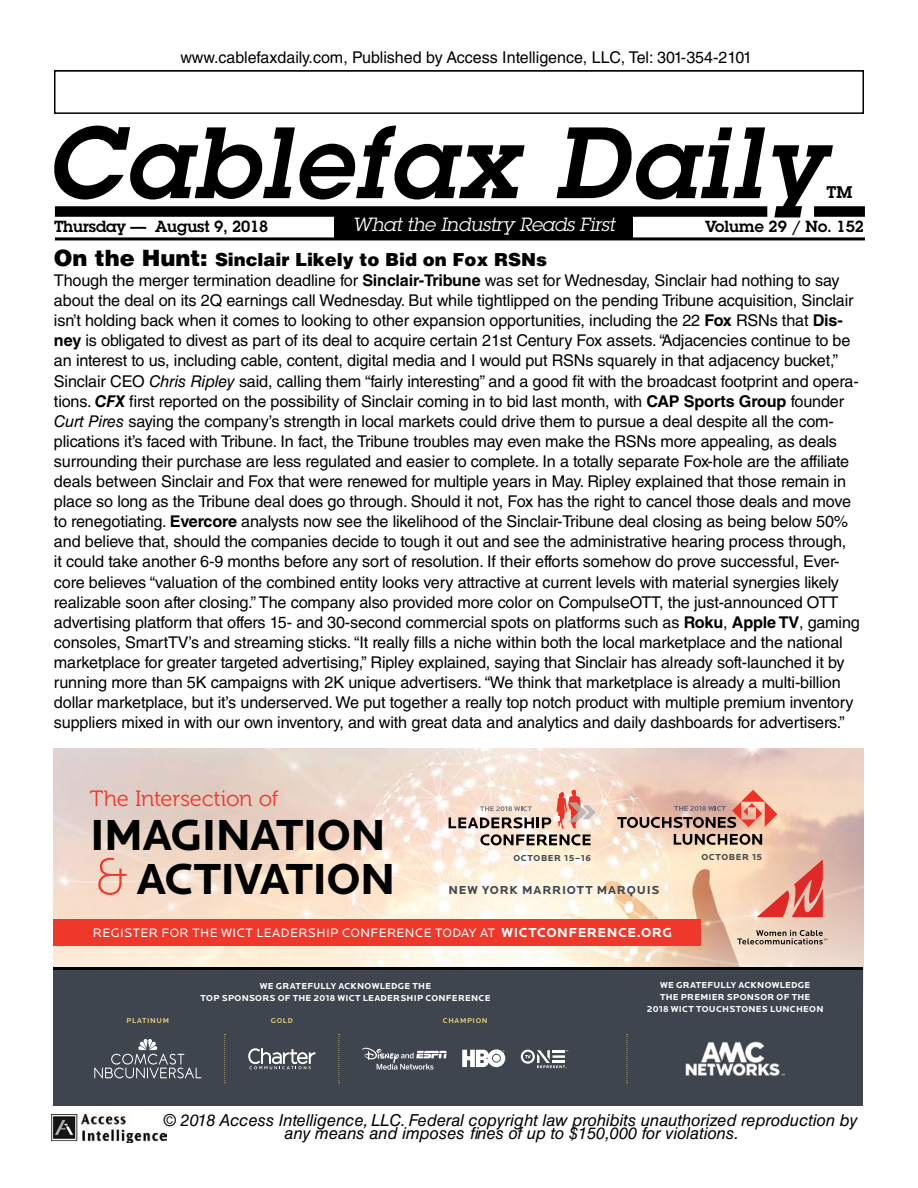
<style>
.page{position:relative;width:918px;height:1188px;background:#fff}
.page>*{position:absolute;margin:0;border:0;box-sizing:border-box;transform-origin:0 0}
.t1{font:italic 600 99px "Lubalin Graph Std";letter-spacing:.03em;color:#000}
.t2{font:700 45.15px/44.1px "Locator";letter-spacing:-.03em;color:#000}
.t3{font:22.05px "Museo 300";letter-spacing:-.01em;color:#ef3829}
.t4{font:italic 18.75px "Lubalin Graph Std";letter-spacing:-.01em;color:#fff}
.t5{font:900 18px "Helvetica LT Std";letter-spacing:-.005em;color:#000}
.t6{font:italic 16.5px/13.5px "Helvetica LT Std";color:#000;text-align:center}
.t7{font:600 16.5px "Lubalin Graph Std";color:#000}
.t8{font:16.2px/20.1px "Helvetica LT Std";letter-spacing:-.01em;color:#000}
.t9{font:600 15.75px "Lubalin Graph Std";letter-spacing:-.01em;color:#000}
.t10{font:12.75px "Locator";letter-spacing:.035em;color:#fff}
.t11{font:700 12px "Locator";letter-spacing:.065em;color:#3f454f}
.t12{font:700 9px/12px "Locator";letter-spacing:.025em;color:#fff;text-align:center}
.t13{font:700 9px "Locator";letter-spacing:.07em;color:#3f454f}
.t14{font:500 7.35px "Locator";letter-spacing:.09em;color:#ead57d}
.s1{font-size:22.5px}
.s2{font-weight:700}
.s3{font-style:italic}
.s4{font-weight:700;font-style:italic}
.s5{font-family:"Museo 100";font-weight:400;font-size:51.45px;color:#ef3829}
.s6{font-weight:700;font-size:13.5px}
</style>
<div class="page">
<div style="left:55px;top:206px;width:712px;height:11px;background:#000"></div>
<div style="left:814px;top:206px;width:51px;height:11px;background:#000"></div>
<div style="left:334px;top:212px;width:299px;height:26px;background:#000"></div>
<hr style="left:55px;top:237px;width:810px;height:3px;background:#000">
<img style="left:52px;top:1114px;width:115px;height:29px">
<div style="left:54px;top:70px;width:810px;height:44px;border:2px solid #000"></div>
<img style="left:53px;top:749px;width:810px;height:218px">
<div style="left:53px;top:969px;width:810px;height:136px;background:#3f454f"></div>
<hr style="left:53px;top:967px;width:810px;height:2px;background:#000">
<svg style="left:757px;top:859px;width:66px;height:58px;background:#e78e7e"></svg>
<svg style="left:737px;top:930px;width:90px;height:14px"></svg>
<div style="left:53px;top:919px;width:648px;height:27px;background:#ef3829"></div>
<svg style="left:674px;top:834px;width:88px;height:11px"></svg>
<svg style="left:617px;top:790px;width:160px;height:38px;background:#ce9e8e"></svg>
<svg style="left:449px;top:790px;width:147px;height:55px;background:#d3baad"></svg>
<img style="left:686px;top:1042px;width:99px;height:34px">
<svg style="left:626px;top:1034px;width:2px;height:49px"></svg>
<svg style="left:94px;top:1039px;width:107px;height:39px"></svg>
<svg style="left:462px;top:1049px;width:43px;height:18px"></svg>
<svg style="left:521px;top:1050px;width:47px;height:18px"></svg>
<svg style="left:362px;top:1048px;width:85px;height:22px"></svg>
<svg style="left:248px;top:1048px;width:67px;height:21px"></svg>
<svg style="left:224px;top:1034px;width:2px;height:49px"></svg>
<svg style="left:338px;top:1034px;width:2px;height:49px"></svg>
<p class="t8" style="left:180px;top:47px;width:573px">www.cablefaxdaily.com, Published by Access Intelligence, LLC, Tel: 301-354-2101</p>
<h1 class="t1" style="left:46px;top:97px;width:779px">Cablefax Daily</h1>
<p class="t7" style="left:827px;top:181px;width:27px">TM</p>
<p class="t4" style="left:352px;top:213px;width:264px">What the Industry Reads First</p>
<p class="t9" style="left:54px;top:216px;width:216px">Thursday — August 9, 2018</p>
<p class="t9" style="left:705px;top:216px;width:160px">Volume 29 / No. 152</p>
<p class="t5" style="left:54px;top:248px;width:495px"><span class="s1">On the Hunt:</span> Sinclair Likely to Bid on Fox RSNs</p>
<p class="t8" style="left:54px;top:270px;width:807px">Though the merger termination deadline for <span class="s2">Sinclair-Tribune</span> was set for Wednesday, Sinclair had nothing to say about the deal on its 2Q earnings call Wednesday. But while tightlipped on the pending Tribune acquisition, Sinclair isn’t holding back when it comes to looking to other expansion opportunities, including the 22 <span class="s2">Fox</span> RSNs that <span class="s2">Dis&shy;ney</span> is obligated to divest as part of its deal to acquire certain 21st Century Fox assets. “Adjacencies continue to be an interest to us, including cable, content, digital media and I would put RSNs squarely in that adjacency bucket,” Sinclair CEO <span class="s3">Chris Ripley</span> said, calling them “fairly interesting” and a good fit with the broadcast footprint and opera&shy;tions. <span class="s4">CFX</span> first reported on the possibility of Sinclair coming in to bid last month, with <span class="s2">CAP Sports Group</span> founder <span class="s3">Curt Pires</span> saying the company’s strength in local markets could drive them to pursue a deal despite all the com&shy;plications it’s faced with Tribune. In fact, the Tribune troubles may even make the RSNs more appealing, as deals surrounding their purchase are less regulated and easier to complete. In a totally separate Fox-hole are the affiliate deals between Sinclair and Fox that were renewed for multiple years in May. Ripley explained that those remain in place so long as the Tribune deal does go through. Should it not, Fox has the right to cancel those deals and move to renegotiating. <span class="s2">Evercore</span> analysts now see the likelihood of the Sinclair-Tribune deal closing as being below 50% and believe that, should the companies decide to tough it out and see the administrative hearing process through,<br>it could take another 6-9 months before any sort of resolution. If their efforts somehow do prove successful, Ever&shy;core believes “valuation of the combined entity looks very attractive at current levels with material synergies likely realizable soon after closing.” The company also provided more color on CompulseOTT, the just-announced OTT advertising platform that offers 15- and 30-second commercial spots on platforms such as <span class="s2">Roku</span>, <span class="s2">Apple TV</span>, gaming consoles, SmartTV’s and streaming sticks. “It really fills a niche within both the local marketplace and the national marketplace for greater targeted advertising,” Ripley explained, saying that Sinclair has already soft-launched it by running more than 5K campaigns with 2K unique advertisers. “We think that marketplace is already a multi-billion dollar marketplace, but it’s underserved. We put together a really top notch product with multiple premium inventory suppliers mixed in with our own inventory, and with great data and analytics and daily dashboards for advertisers.”</p>
<h3 class="t3" style="left:90px;top:787px;width:190px">The Intersection of</h3>
<h2 class="t2" style="left:90px;top:814px;width:308px">IMAGINATION <span class="s5">&amp;</span> ACTIVATION</h2>
<p class="t13" style="left:513px;top:852px;width:79px">OCTOBER 15–16</p>
<p class="t13" style="left:701px;top:852px;width:63px">OCTOBER 15</p>
<p class="t11" style="left:449px;top:883px;width:212px">NEW YORK MARRIOTT MARQUIS</p>
<p class="t10" style="left:93px;top:926px;width:581px">REGISTER FOR THE WICT LEADERSHIP CONFERENCE TODAY AT <span class="s6">WICTCONFERENCE.ORG</span></p>
<p class="t12" style="left:201px;top:980px;width:291px">WE GRATEFULLY ACKNOWLEDGE THE<br>TOP SPONSORS OF THE 2018 WICT LEADERSHIP CONFERENCE</p>
<p class="t12" style="left:647px;top:980px;width:178px">WE GRATEFULLY ACKNOWLEDGE<br>THE PREMIER SPONSOR OF THE<br>2018 WICT TOUCHSTONES LUNCHEON</p>
<p class="t14" style="left:127px;top:1017px;width:44px">PLATINUM</p>
<p class="t14" style="left:271px;top:1017px;width:23px">GOLD</p>
<p class="t14" style="left:443px;top:1017px;width:46px">CHAMPION</p>
<p class="t6" style="left:164px;top:1113px;width:695px">© 2018 Access Intelligence, LLC. Federal copyright law prohibits unauthorized reproduction by any means and imposes fines of up to $150,000 for violations.</p>
</div>
